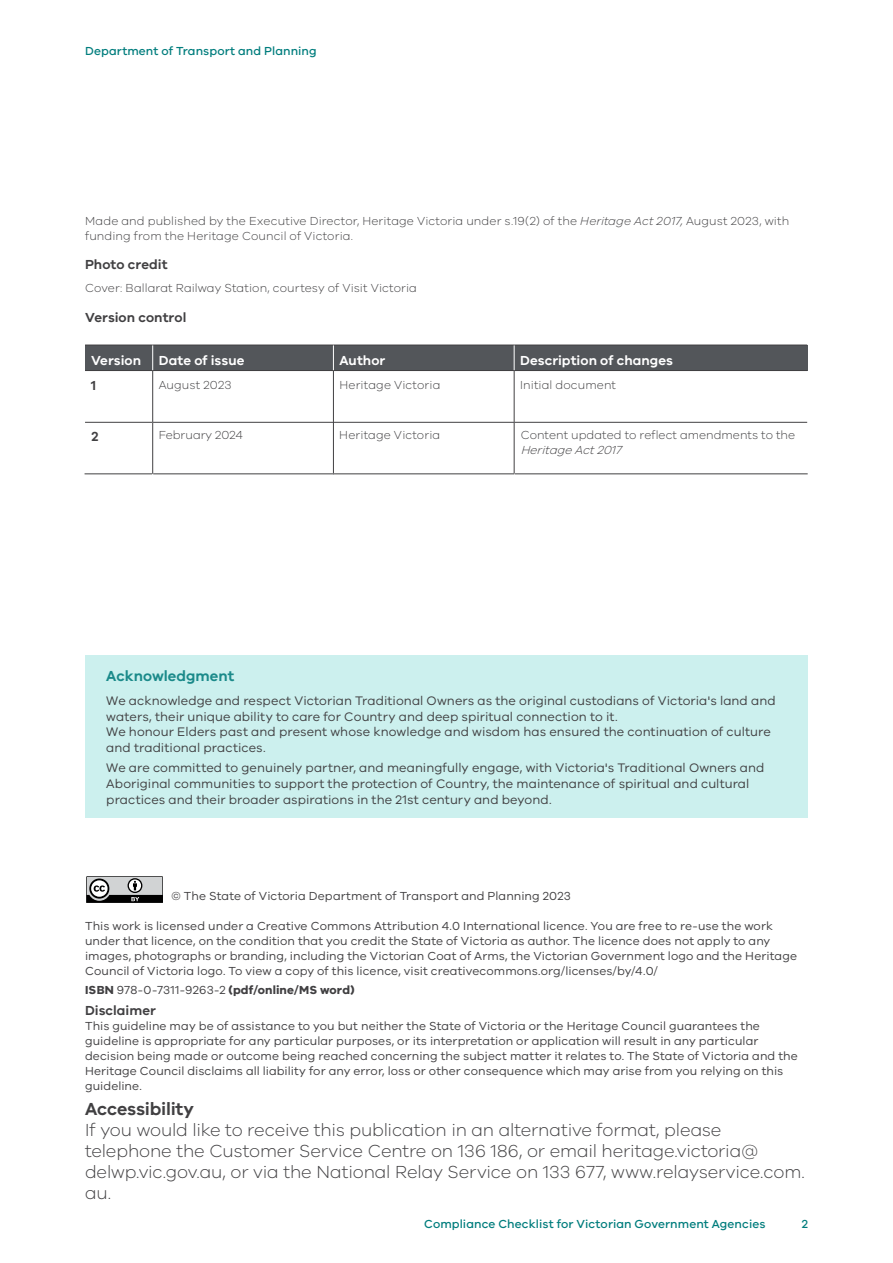
<style>
.page{position:relative;width:893px;height:1263px;background:#fff}
.page>*{position:absolute;margin:0;border:0;box-sizing:border-box;transform-origin:0 0}
.t1{font:300 18px/21px "VIC";letter-spacing:-.01em;color:#414042}
.t2{font:600 18px "VIC";letter-spacing:-.01em;color:#414042}
.t3{font:600 15px "VIC";color:#1b8a8a}
.t4{font:600 13.5px "VIC";letter-spacing:.005em;color:#fff}
.t5{font:600 13.5px "VIC";letter-spacing:.005em;color:#414042}
.t6{font:12.75px/15.8px "VIC";letter-spacing:.005em;color:#414042}
.t7{font:12px/15px "VIC";letter-spacing:.005em;color:#414042}
.t8{font:300 12px/15px "VIC";letter-spacing:.005em;color:#414042}
.t9{font:500 12px "VIC";letter-spacing:.01em;color:#017d7d}
.t10{font:700 12px "VIC";letter-spacing:.015em;color:#414042}
.s1{font-style:italic}
.s2{font-weight:400}
</style>
<div class="page">
<div style="left:85px;top:655px;width:723px;height:162px;background:#ccf0ee"></div>
<div style="left:85px;top:345px;width:68px;height:25px;background:#53565a"></div>
<div style="left:153px;top:345px;width:180px;height:25px;background:#53565a"></div>
<div style="left:333px;top:345px;width:181px;height:25px;background:#53565a"></div>
<div style="left:514px;top:345px;width:293px;height:25px;background:#53565a"></div>
<hr style="left:152px;top:371px;width:1px;height:51px;background:#414042">
<hr style="left:333px;top:371px;width:1px;height:51px;background:#414042">
<hr style="left:514px;top:371px;width:1px;height:51px;background:#414042">
<hr style="left:85px;top:422px;width:68px;height:1px;background:#414042">
<hr style="left:153px;top:422px;width:180px;height:1px;background:#414042">
<hr style="left:333px;top:422px;width:181px;height:1px;background:#414042">
<hr style="left:514px;top:422px;width:293px;height:1px;background:#414042">
<hr style="left:85px;top:345px;width:68px;height:1px;background:#414042">
<hr style="left:153px;top:345px;width:180px;height:1px;background:#414042">
<hr style="left:333px;top:345px;width:181px;height:1px;background:#414042">
<hr style="left:514px;top:345px;width:293px;height:1px;background:#414042">
<hr style="left:85px;top:370px;width:68px;height:1px;background:#414042">
<hr style="left:153px;top:370px;width:180px;height:1px;background:#414042">
<hr style="left:333px;top:370px;width:181px;height:1px;background:#414042">
<hr style="left:514px;top:370px;width:293px;height:1px;background:#414042">
<svg style="left:152px;top:345px;width:1px;height:25px"></svg>
<svg style="left:333px;top:345px;width:1px;height:25px"></svg>
<svg style="left:514px;top:345px;width:1px;height:25px"></svg>
<hr style="left:152px;top:423px;width:1px;height:51px;background:#414042">
<hr style="left:85px;top:473px;width:67px;height:1px;background:#414042">
<hr style="left:153px;top:473px;width:181px;height:1px;background:#414042">
<hr style="left:333px;top:422px;width:1px;height:51px;background:#414042">
<hr style="left:333px;top:473px;width:181px;height:1px;background:#414042">
<hr style="left:514px;top:422px;width:1px;height:51px;background:#414042">
<hr style="left:515px;top:473px;width:293px;height:1px;background:#414042">
<svg style="left:86px;top:876px;width:77px;height:27px;background:#858687"></svg>
<p class="t9" style="left:85px;top:43px;width:233px">Department of Transport and Planning</p>
<p class="t8" style="left:85px;top:213px;width:706px">Made and published by the Executive Director, Heritage Victoria under s.19(2) of the <span class="s1">Heritage Act 2017,</span> August 2023, with funding from the Heritage Council of Victoria.</p>
<p class="t5" style="left:85px;top:256px;width:84px">Photo credit</p>
<p class="t8" style="left:85px;top:280px;width:333px">Cover: Ballarat Railway Station, courtesy of Visit Victoria</p>
<p class="t5" style="left:85px;top:309px;width:103px">Version control</p>
<p class="t4" style="left:91px;top:352px;width:52px">Version</p>
<p class="t4" style="left:159px;top:352px;width:87px">Date of issue</p>
<p class="t4" style="left:339px;top:352px;width:47px">Author</p>
<p class="t4" style="left:520px;top:352px;width:154px">Description of changes</p>
<p class="t5" style="left:91px;top:377px;width:6px">1</p>
<p class="t8" style="left:159px;top:377px;width:74px">August 2023</p>
<p class="t8" style="left:339px;top:377px;width:102px">Heritage Victoria</p>
<p class="t8" style="left:520px;top:377px;width:97px">Initial document</p>
<p class="t5" style="left:91px;top:428px;width:9px">2</p>
<p class="t8" style="left:159px;top:427px;width:86px">February 2024</p>
<p class="t8" style="left:339px;top:427px;width:102px">Heritage Victoria</p>
<p class="t8" style="left:521px;top:428px;width:276px;line-height:14.4px">Content updated to reflect amendments to the<br><span class="s1">Heritage Act2017</span></p>
<p class="t3" style="left:106px;top:666px;width:129px">Acknowledgment</p>
<p class="t6" style="left:106px;top:692px;width:671px">We acknowledge and respect Victorian Traditional Owners as the original custodians of Victoria's land and waters, their unique ability to care for Country and deep spiritual connection to it.<br>We honour Elders past and present whose knowledge and wisdom has ensured the continuation of culture and traditional practices.</p>
<p class="t6" style="left:106px;top:759px;width:660px">We are committed to genuinely partner, and meaningfully engage, with Victoria's Traditional Owners and<br>Aboriginal communities to support the protection of Country, the maintenance of spiritual and cultural practices and their broader aspirations in the 21st century and beyond.</p>
<p class="t7" style="left:171px;top:888px;width:401px">© The State of Victoria Department of Transport and Planning 2023</p>
<p class="t7" style="left:85px;top:918px;width:714px">This work is licensed under a Creative Commons Attribution 4.0 International licence. You are free to re-use the work under that licence, on the condition that you credit the State of Victoria as author. The licence does not apply to any images, photographs or branding, including the Victorian Coat of Arms, the Victorian Government logo and the Heritage Council of Victoria logo. To view a copy of this licence, visit creativecommons.org/licenses/by/4.0/</p>
<p class="t10" style="left:85px;top:983px;width:271px">ISBN <span class="s2">978-0-7311-9263-2</span> (pdf/online/MS word)</p>
<p class="t5" style="left:85px;top:1002px;width:72px">Disclaimer</p>
<p class="t7" style="left:85px;top:1018px;width:714px">This guideline may be of assistance to you but neither the State of Victoria or the Heritage Council guarantees the guideline is appropriate for any particular purposes, or its interpretation or application will result in any particular decision being made or outcome being reached concerning the subject matter it relates to. The State of Victoria and the Heritage Council disclaims all liability for any error, loss or other consequence which may arise from you relying on this guideline.</p>
<h4 class="t2" style="left:85px;top:1098px;width:111px">Accessibility</h4>
<h4 class="t1" style="left:85px;top:1119px;width:721px">If you would like to receive this publication in an alternative format, please telephone the Customer Service Centre on 136 186, or email heritage.victoria@ delwp.vic.gov.au, or via the National Relay Service on 133 677, www.relayservice.com. au.</h4>
<p class="t9" style="left:424px;top:1217px;width:343px">Compliance Checklist for Victorian Government Agencies</p>
<p class="t9" style="left:802px;top:1217px;width:8px">2</p>
</div>
